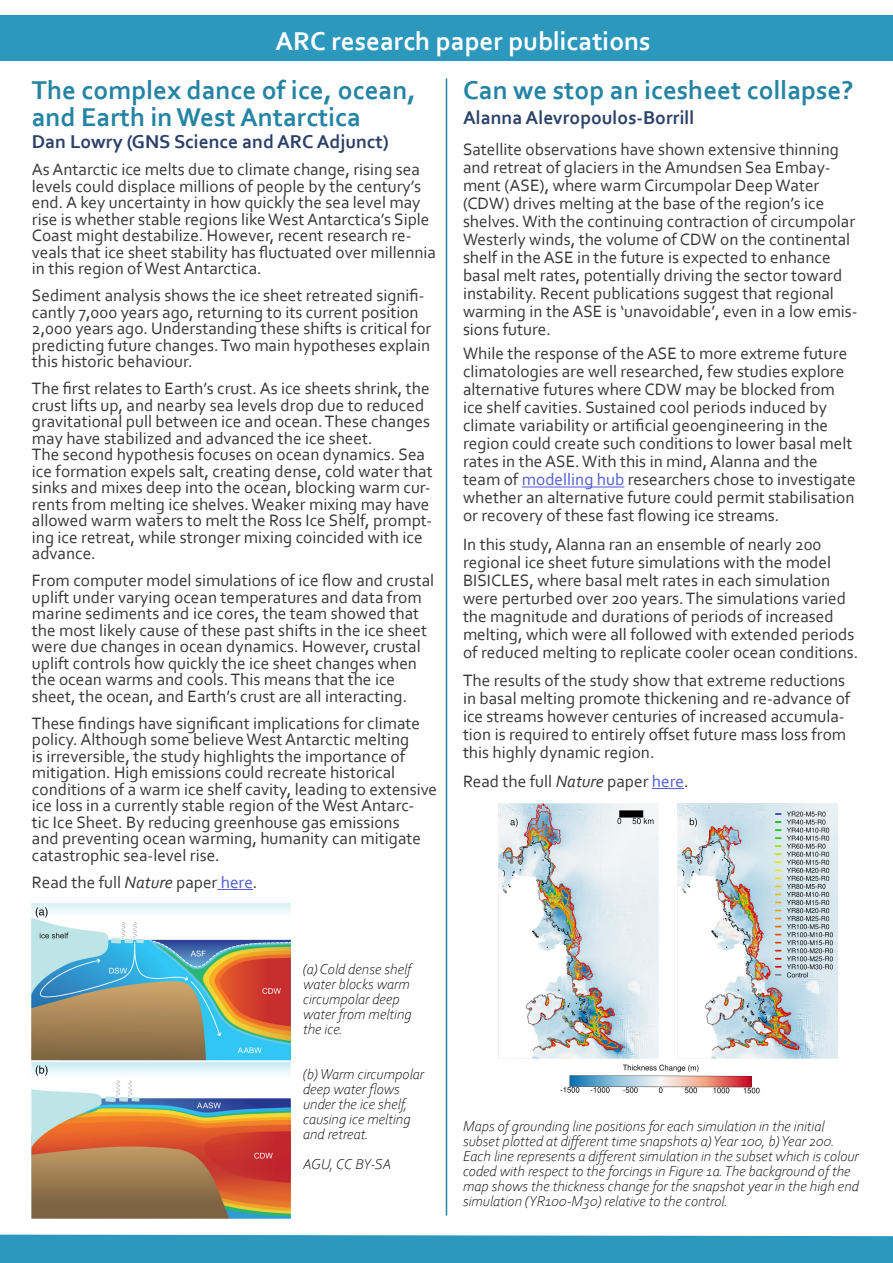
<style>
.page{position:relative;width:893px;height:1263px;background:#fff}
.page>*{position:absolute;margin:0;border:0;box-sizing:border-box;transform-origin:0 0}
.t1{font:700 27px/27px "Corbel";color:#2584a4}
.t2{font:700 27px "Corbel";color:#fff}
.t3{font:700 19.5px "Corbel";color:#2c4169}
.t4{font:17.25px/16.5px "Corbel";color:#363837}
.t5{font:italic 300 15px/15px "Corbel";color:#000}
.s1{font-style:italic}
.s2{color:#4f5cd6}
</style>
<div class="page">
<div style="left:0;top:1234px;width:893px;height:29px;background:#2c98bd"></div>
<hr style="left:446px;top:78px;width:1px;height:1137px;background:#2584a4">
<div style="left:0;top:15px;width:893px;height:46px;background:#2c98bd"></div>
<hr style="left:522px;top:486px;width:102px;height:1px;background:#4f5cd6">
<hr style="left:652px;top:788px;width:32px;height:1px;background:#4f5cd6">
<hr style="left:217px;top:889px;width:36px;height:1px;background:#4f5cd6">
<img style="left:499px;top:804px;width:338px;height:290px">
<img style="left:32px;top:903px;width:258px;height:316px">
<p class="t2" style="left:275px;top:24px;width:377px">ARC research paper publications</p>
<p class="t1" style="left:32px;top:75px;width:386px">The complex dance of ice, ocean, and Earth in West Antarctica</p>
<p class="t3" style="left:32px;top:129px;width:359px">Dan Lowry (GNS Science and ARC Adjunct)</p>
<p class="t4" style="left:32px;top:161px;width:406px">As Antarctic ice melts due to climate change, rising sea levels could displace millions of people by the century’s end. A key uncertainty in how quickly the sea level may rise is whether stable regions like West Antarctica’s Siple Coast might destabilize. However, recent research re&shy;veals that ice sheet stability has fluctuated over millennia in this region of West Antarctica.</p>
<p class="t4" style="left:32px;top:287px;width:401px">Sediment analysis shows the ice sheet retreated signifi&shy;cantly 7,000 years ago, returning to its current position 2,000 years ago. Understanding these shifts is critical for predicting future changes. Two main hypotheses explain this historic behaviour.</p>
<p class="t4" style="left:32px;top:380px;width:400px">The first relates to Earth’s crust. As ice sheets shrink, the crust lifts up, and nearby sea levels drop due to reduced gravitational pull between ice and ocean. These changes may have stabilized and advanced the ice sheet.</p>
<p class="t4" style="left:32px;top:446px;width:402px">The second hypothesis focuses on ocean dynamics. Sea ice formation expels salt, creating dense, cold water that sinks and mixes deep into the ocean, blocking warm cur&shy;rents from melting ice shelves. Weaker mixing may have allowed warm waters to melt the Ross Ice Shelf, prompt&shy;ing ice retreat, while stronger mixing coincided with ice advance.</p>
<p class="t4" style="left:32px;top:572px;width:404px">From computer model simulations of ice flow and crustal uplift under varying ocean temperatures and data from marine sediments and ice cores, the team showed that the most likely cause of these past shifts in the ice sheet were due changes in ocean dynamics. However, crustal uplift controls how quickly the ice sheet changes when the ocean warms and cools. This means that the ice sheet, the ocean, and Earth’s crust are all interacting.</p>
<p class="t4" style="left:32px;top:714px;width:407px">These findings have significant implications for climate policy. Although some believe West Antarctic melting<br>is irreversible, the study highlights the importance of mitigation. High emissions could recreate historical conditions of a warm ice shelf cavity, leading to extensive ice loss in a currently stable region of the West Antarc-<br>tic Ice Sheet. By reducing greenhouse gas emissions<br>and preventing ocean warming, humanity can mitigate catastrophic sea-level rise.</p>
<p class="t4" style="left:32px;top:873px;width:227px">Read the full <span class="s1">Nature</span> paper <span class="s2">here</span>.</p>
<p class="t1" style="left:463px;top:75px;width:392px">Can we stop an icesheet collapse?</p>
<p class="t3" style="left:463px;top:105px;width:233px">Alanna Alevropoulos-Borrill</p>
<p class="t4" style="left:463px;top:140px;width:396px;line-height:18px">Satellite observations have shown extensive thinning and retreat of glaciers in the Amundsen Sea Embay&shy;ment (ASE), where warm Circumpolar Deep Water (CDW) drives melting at the base of the region’s ice shelves. With the continuing contraction of circumpolar Westerly winds, the volume of CDW on the continental shelf in the ASE in the future is expected to enhance basal melt rates, potentially driving the sector toward instability. Recent publications suggest that regional warming in the ASE is ‘unavoidable’, even in a low emis&shy;sions future.</p>
<p class="t4" style="left:463px;top:344px;width:394px;line-height:18px">While the response of the ASE to more extreme future climatologies are well researched, few studies explore alternative futures where CDW may be blocked from ice shelf cavities. Sustained cool periods induced by climate variability or artificial geoengineering in the region could create such conditions to lower basal melt rates in the ASE. With this in mind, Alanna and the team of <span class="s2">modelling hub</span> researchers chose to investigate whether an alternative future could permit stabilisation or recovery of these fast flowing ice streams.</p>
<p class="t4" style="left:463px;top:535px;width:397px;line-height:18px">In this study, Alanna ran an ensemble of nearly 200 regional ice sheet future simulations with the model BISICLES, where basal melt rates in each simulation were perturbed over 200 years. The simulations varied the magnitude and durations of periods of increased melting, which were all followed with extended periods of reduced melting to replicate cooler ocean conditions.</p>
<p class="t4" style="left:463px;top:671px;width:389px;line-height:18px">The results of the study show that extreme reductions in basal melting promote thickening and re-advance of ice streams however centuries of increased accumula&shy;tion is required to entirely offset future mass loss from this highly dynamic region.</p>
<p class="t4" style="left:463px;top:772px;width:227px">Read the full <span class="s1">Nature</span> paper <span class="s2">here</span>.</p>
<p class="t5" style="left:303px;top:961px;width:110px">(a) Cold dense shelf water blocks warm circumpolar deep water from melting the ice.</p>
<p class="t5" style="left:303px;top:1066px;width:123px">(b) Warm circumpolar deep water flows under the ice shelf, causing ice melting and retreat.</p>
<p class="t5" style="left:303px;top:1156px;width:90px">AGU, CC BY-SA</p>
<p class="t5" style="left:463px;top:1117px;width:397px">Maps of grounding line positions for each simulation in the initial subset plotted at different time snapshots a) Year 100, b) Year 200.<br>Each line represents a different simulation in the subset which is colour coded with respect to the forcings in Figure 1a. The background of the map shows the thickness change for the snapshot year in the high end simulation (YR100-M30) relative to the control.</p>
</div>
